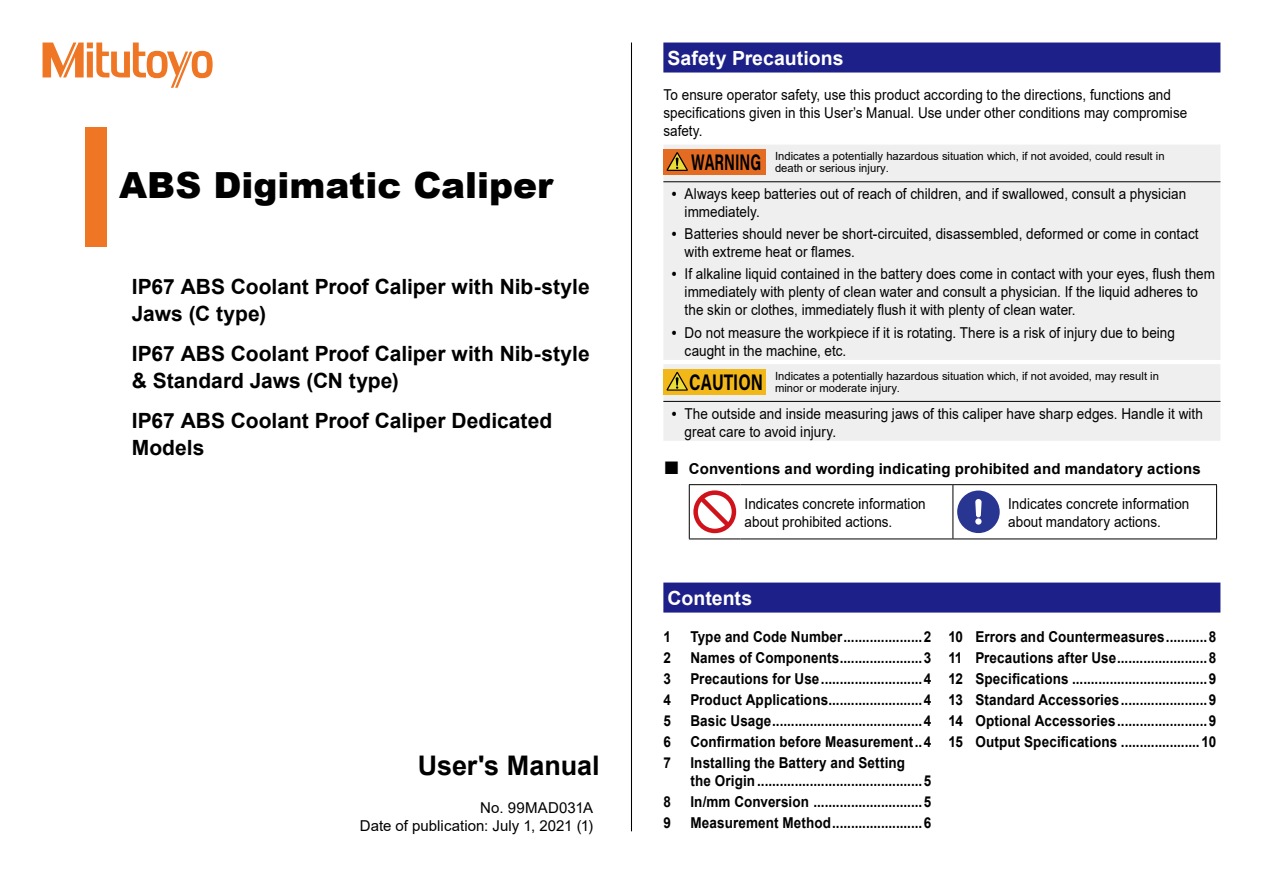
<style>
.page{position:relative;width:1263px;height:893px;background:#fff}
.page>*{position:absolute;margin:0;border:0;box-sizing:border-box;transform-origin:0 0}
.t1{font:900 36px "Arial";color:#000}
.t2{font:700 27px "Arial";color:#000}
.t3{font:700 21px/27px "Arial";color:#000}
.t4{font:700 19.5px "Arial";color:#fff}
.t5{font:15px/18px "Arial";letter-spacing:.005em;color:#000;scale:.9 1}
.t6{font:700 15px/20.9px "Arial";letter-spacing:.01em;color:#000;scale:.9 1}
.t7{font:700 15px "Arial";letter-spacing:.01em;color:#000}
.t8{font:15px/18px "Arial";letter-spacing:.005em;color:#000;text-align:right}
.t9{font:11.25px/12px "Arial";color:#000}
.s1{font-weight:700}
.s2{font-family:"Acumin Pro";font-weight:700;font-size:22.5px}
.s3{font-weight:400;font-size:27px}
</style>
<div class="page">
<svg style="left:43px;top:43px;width:170px;height:45px"></svg>
<hr style="left:631px;top:43px;width:1px;height:788px;background:#000">
<div style="left:85px;top:128px;width:21px;height:119px;background:#ee7624"></div>
<div style="left:663px;top:43px;width:557px;height:30px;background:#1d2088"></div>
<div style="left:663px;top:145px;width:557px;height:215px;background:#efefef"></div>
<hr style="left:663px;top:181px;width:557px;height:1px;background:#000">
<div style="left:663px;top:149px;width:102px;height:26px;background:#e46c22"></div>
<svg style="left:666px;top:152px;width:22px;height:19px"></svg>
<svg style="left:663px;top:364px;width:557px;height:77px"></svg>
<hr style="left:689px;top:484px;width:51px;height:1px;background:#000">
<hr style="left:740px;top:484px;width:213px;height:1px;background:#000">
<hr style="left:1216px;top:485px;width:1px;height:54px;background:#000">
<hr style="left:953px;top:484px;width:51px;height:1px;background:#000">
<hr style="left:689px;top:539px;width:51px;height:1px;background:#000">
<hr style="left:953px;top:539px;width:51px;height:1px;background:#000">
<hr style="left:1004px;top:484px;width:213px;height:1px;background:#000">
<hr style="left:740px;top:539px;width:213px;height:1px;background:#000">
<hr style="left:1004px;top:539px;width:213px;height:1px;background:#000">
<hr style="left:689px;top:485px;width:1px;height:54px;background:#000">
<hr style="left:952px;top:485px;width:1px;height:54px;background:#000">
<div style="left:693px;top:490px;width:43px;height:43px;border:4px solid #d0121b;border-radius:50%"></div>
<svg style="left:695px;top:492px;width:40px;height:40px"></svg>
<div style="left:957px;top:491px;width:43px;height:42px;background:#283692;border-radius:50%"></div>
<div style="left:975px;top:518px;width:6px;height:7px;background:#fff;border-radius:50%"></div>
<svg style="left:975px;top:499px;width:6px;height:18px"></svg>
<div style="left:663px;top:583px;width:557px;height:30px;background:#1d2088"></div>
<h1 class="t1" style="left:119px;top:159px;width:436px">ABS Digimatic Caliper</h1>
<h3 class="t3" style="left:132px;top:274px;width:459px">IP67 ABS Coolant Proof Caliper with Nib-style<br>Jaws (C type)</h3>
<h3 class="t3" style="left:132px;top:341px;width:459px">IP67 ABS Coolant Proof Caliper with Nib-style &amp; Standard Jaws (CN type)</h3>
<h3 class="t3" style="left:132px;top:407px;width:422px">IP67 ABS Coolant Proof Caliper Dedicated<br>Models</h3>
<h2 class="t2" style="left:418px;top:746px;width:183px">User's Manual</h2>
<p class="t8" style="left:360px;top:799px;width:235px">No. 99MAD031A<br>Date of publication: July 1, 2021 (1)</p>
<h3 class="t4" style="left:668px;top:44px;width:177px">Safety Precautions</h3>
<p class="t5" style="left:663px;top:86px;width:584px">To ensure operator safety, use this product according to the directions, functions and specifications given in this User’s Manual. Use under other conditions may compromise safety.</p>
<p class="t9" style="left:691px;top:150px;width:475px;text-indent:84px">Indicates a potentially hazardous situation which, if not avoided, could result in<br><sup>WARNING</sup> death or serious injury.</p>
<p class="t5" style="left:685px;top:185px;width:559px;text-indent:-13px"><span class="s1">•</span> Always keep batteries out of reach of children, and if swallowed, consult a physician immediately.</p>
<p class="t5" style="left:685px;top:225px;width:573px;text-indent:-13px"><span class="s1">•</span> Batteries should never be short-circuited, disassembled, deformed or come in contact with extreme heat or flames.</p>
<p class="t5" style="left:685px;top:265px;width:591px;text-indent:-13px"><span class="s1">•</span> If alkaline liquid contained in the battery does come in contact with your eyes, flush them immediately with plenty of clean water and consult a physician. If the liquid adheres to the skin or clothes, immediately flush it with plenty of clean water.</p>
<p class="t5" style="left:685px;top:323px;width:546px;text-indent:-13px"><span class="s1">•</span> Do not measure the workpiece if it is rotating. There is a risk of injury due to being caught in the machine, etc.</p>
<p class="t9" style="left:775px;top:370px;width:385px;text-indent:-86px"><span class="s2">CAUTION</span> Indicates a potentially hazardous situation which, if not avoided, may result in minor or moderate injury.</p>
<p class="t5" style="left:685px;top:404px;width:577px;text-indent:-13px"><span class="s1">•</span> The outside and inside measuring jaws of this caliper have sharp edges. Handle it with great care to avoid injury.</p>
<p class="t7" style="left:663px;top:458px;width:539px"><span class="s3">■</span> Conventions and wording indicating prohibited and mandatory actions</p>
<p class="t5" style="left:744px;top:495px;width:203px">Indicates concrete information about prohibited actions.</p>
<p class="t5" style="left:1008px;top:495px;width:203px">Indicates concrete information about mandatory actions.</p>
<h3 class="t4" style="left:668px;top:584px;width:86px">Contents</h3>
<p class="t6" style="left:663px;top:627px;width:10px">1</p>
<p class="t6" style="left:690px;top:627px;width:269px">Type and Code Number.....................2</p>
<p class="t6" style="left:663px;top:648px;width:10px">2</p>
<p class="t6" style="left:690px;top:648px;width:269px">Names of Components......................3</p>
<p class="t6" style="left:663px;top:668px;width:10px">3</p>
<p class="t6" style="left:690px;top:668px;width:269px">Precautions for Use...........................4</p>
<p class="t6" style="left:663px;top:689px;width:10px">4</p>
<p class="t6" style="left:690px;top:689px;width:269px">Product Applications.........................4</p>
<p class="t6" style="left:663px;top:710px;width:10px">5</p>
<p class="t6" style="left:690px;top:710px;width:269px">Basic Usage........................................4</p>
<p class="t6" style="left:663px;top:731px;width:10px">6</p>
<p class="t6" style="left:690px;top:731px;width:269px">Confirmation before Measurement..4</p>
<p class="t6" style="left:663px;top:752px;width:10px">7</p>
<p class="t6" style="left:690px;top:753px;width:269px;line-height:18.8px">Installing the Battery and Setting<br>the Origin............................................5</p>
<p class="t6" style="left:663px;top:792px;width:10px">8</p>
<p class="t6" style="left:690px;top:792px;width:269px">In/mm Conversion .............................5</p>
<p class="t6" style="left:663px;top:812px;width:10px">9</p>
<p class="t6" style="left:690px;top:812px;width:269px">Measurement Method........................6</p>
<p class="t6" style="left:948px;top:627px;width:299px;text-align:justify">10 Errors and Countermeasures...........8<br>11 Precautions after Use........................8<br>12 Specifications ....................................9<br>13 Standard Accessories.......................9<br>14 Optional Accessories........................9<br>15 Output Specifications ..................... 10</p>
</div>
